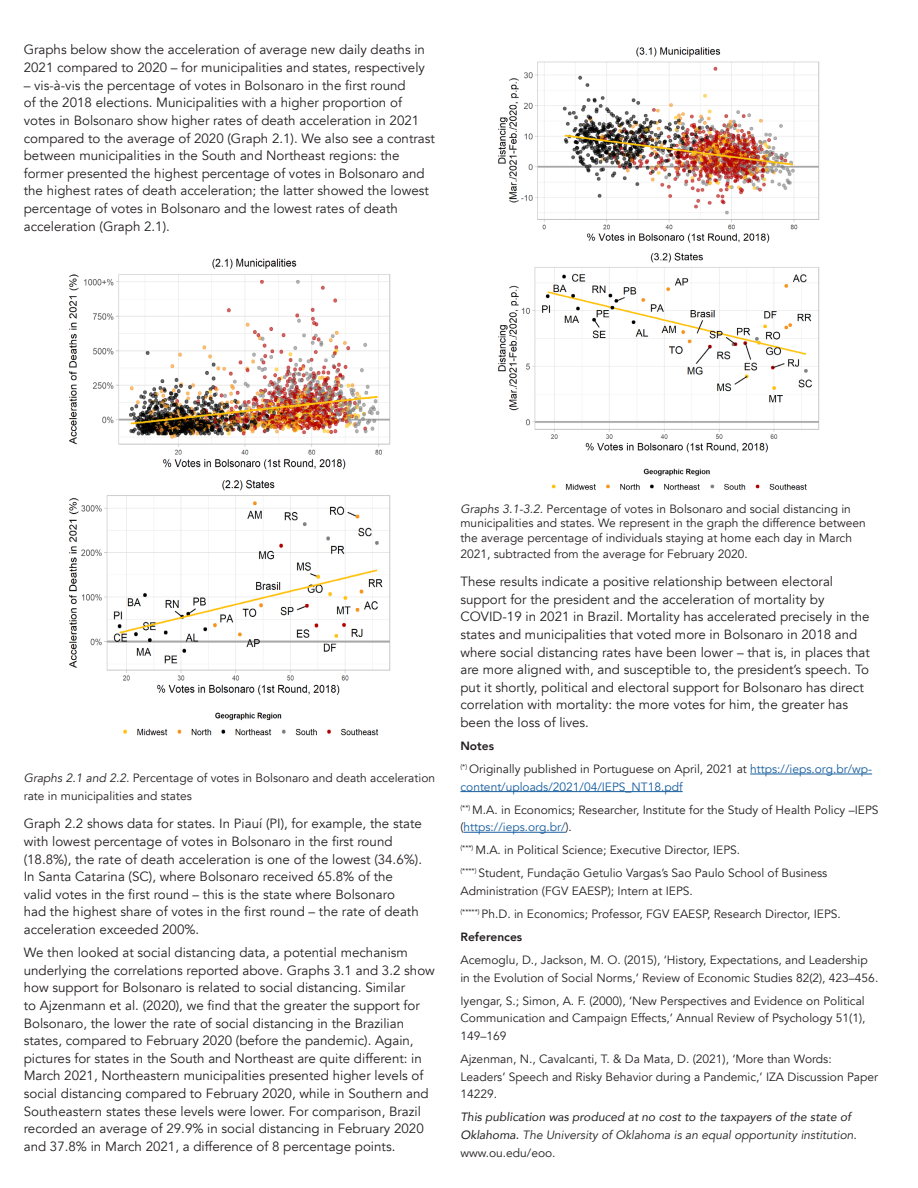
<style>
.page{position:relative;width:918px;height:1188px;background:#fff}
.page>*{position:absolute;margin:0;border:0;box-sizing:border-box;transform-origin:0 0}
.t1{font:13.35px/17.7px "Avenir";color:#231f20}
.t2{font:12px/17.7px "Avenir";color:#231f20}
.t3{font:italic 12px/17.7px "Avenir";color:#231f20}
.t4{font:12px/17.7px "Avenir";color:#175d9e}
.t5{font:800 12px "Avenir";color:#231f20}
.s1{font-style:italic}
.s2{color:#231f20}
.s3{color:#175d9e}
.s4{font-style:inherit}
.s5{font-style:normal}
</style>
<div class="page">
<hr style="left:750px;top:774px;width:122px;height:1px;background:#175d9e">
<hr style="left:460px;top:791px;width:223px;height:1px;background:#175d9e">
<hr style="left:464px;top:832px;width:101px;height:1px;background:#175d9e">
<img style="left:498px;top:47px;width:322px;height:443px">
<img style="left:69px;top:258px;width:322px;height:478px">
<p class="t1" style="left:24px;top:41px;width:403px">Graphs below show the acceleration of average new daily deaths in<br>2021 compared to 2020 – for municipalities and states, respectively</p>
<p class="t1" style="left:24px;top:76px;width:413px">– vis-à-vis the percentage of votes in Bolsonaro in the first round<br>of the 2018 elections. Municipalities with a higher proportion of votes in Bolsonaro show higher rates of death acceleration in 2021 compared to the average of 2020 (Graph 2.1). We also see a contrast between municipalities in the South and Northeast regions: the former presented the highest percentage of votes in Bolsonaro and the highest rates of death acceleration; the latter showed the lowest percentage of votes in Bolsonaro and the lowest rates of death acceleration (Graph 2.1).</p>
<p class="t2" style="left:24px;top:770px;width:413px"><span class="s1">Graphs 2.1 and 2.2.</span> Percentage of votes in Bolsonaro and death acceleration rate in municipalities and states</p>
<p class="t1" style="left:24px;top:815px;width:400px">Graph 2.2 shows data for states. In Piauí (PI), for example, the state with lowest percentage of votes in Bolsonaro in the first round (18.8%), the rate of death acceleration is one of the lowest (34.6%).<br>In Santa Catarina (SC), where Bolsonaro received 65.8% of the valid votes in the first round – this is the state where Bolsonaro<br>had the highest share of votes in the first round – the rate of death acceleration exceeded 200%.</p>
<p class="t1" style="left:24px;top:944px;width:413px">We then looked at social distancing data, a potential mechanism underlying the correlations reported above. Graphs 3.1 and 3.2 show how support for Bolsonaro is related to social distancing. Similar<br>to Ajzenmann et al. (2020), we find that the greater the support for Bolsonaro, the lower the rate of social distancing in the Brazilian states, compared to February 2020 (before the pandemic). Again, pictures for states in the South and Northeast are quite different: in March 2021, Northeastern municipalities presented higher levels of social distancing compared to February 2020, while in Southern and Southeastern states these levels were lower. For comparison, Brazil recorded an average of 29.9% in social distancing in February 2020 and 37.8% in March 2021, a difference of 8 percentage points.</p>
<p class="t2" style="left:460px;top:502px;width:407px;line-height:14.4px"><span class="s1">Graphs 3.1-3.2.</span> Percentage of votes in Bolsonaro and social distancing in municipalities and states. We represent in the graph the difference between the average percentage of individuals staying at home each day in March</p>
<p class="t2" style="left:460px;top:545px;width:289px">2021, subtracted from the average for February 2020.</p>
<p class="t1" style="left:460px;top:573px;width:411px">These results indicate a positive relationship between electoral support for the president and the acceleration of mortality by COVID-19 in 2021 in Brazil. Mortality has accelerated precisely in the states and municipalities that voted more in Bolsonaro in 2018 and where social distancing rates have been lower – that is, in places that are more aligned with, and susceptible to, the president’s speech. To put it shortly, political and electoral support for Bolsonaro has direct correlation with mortality: the more votes for him, the greater has been the loss of lives.</p>
<p class="t5" style="left:460px;top:737px;width:35px">Notes</p>
<p class="t4" style="left:460px;top:760px;width:413px"><sup>(*)</sup> <span class="s2">Originally published in Portuguese on April, 2021 at</span> https://ieps.org.br/wp&shy;content/uploads/2021/04/IEPS_NT18.pdf</p>
<p class="t2" style="left:460px;top:801px;width:420px"><sup>(**)</sup> M.A. in Economics; Researcher, Institute for the Study of Health Policy –IEPS (<span class="s3">https://ieps.org.br/</span>).</p>
<p class="t2" style="left:460px;top:842px;width:281px"><sup>(***)</sup> M.A. in Political Science; Executive Director, IEPS.</p>
<p class="t2" style="left:460px;top:865px;width:369px"><sup>(****)</sup> Student, Fundação Getulio Vargas’s Sao Paulo School of Business<br>Administration (FGV EAESP); Intern at IEPS.</p>
<p class="t2" style="left:460px;top:905px;width:382px"><sup>(*****)</sup> Ph.D. in Economics; Professor, FGV EAESP, Research Director, IEPS.</p>
<p class="t5" style="left:460px;top:928px;width:63px">References</p>
<p class="t2" style="left:460px;top:951px;width:419px">Acemoglu, D., Jackson, M. O. (2015), ‘History, Expectations, and Leadership in the Evolution of Social Norms,’ Review of Economic Studies 82(2), 423–456.</p>
<p class="t2" style="left:460px;top:992px;width:407px;text-align:justify">Iyengar, S.; Simon, A. F. (2000), ‘New Perspectives and Evidence on Political Communication and Campaign Effects,’ Annual Review of Psychology 51(1), 149–169</p>
<p class="t2" style="left:460px;top:1050px;width:419px">Ajzenman, N., Cavalcanti, T. &amp; Da Mata, D. (2021), ‘More than Words:<br>Leaders’ Speech and Risky Behavior during a Pandemic,’ IZA Discussion Paper<br>14229.</p>
<p class="t3" style="left:460px;top:1108px;width:398px">This publication was produced at no cost to the taxpayers of the state of<br>Oklahoma. <span class="s4">The University of Oklahoma is an equal opportunity institution. </span><span class="s5">www.ou.edu/eoo.</span></p>
</div>
